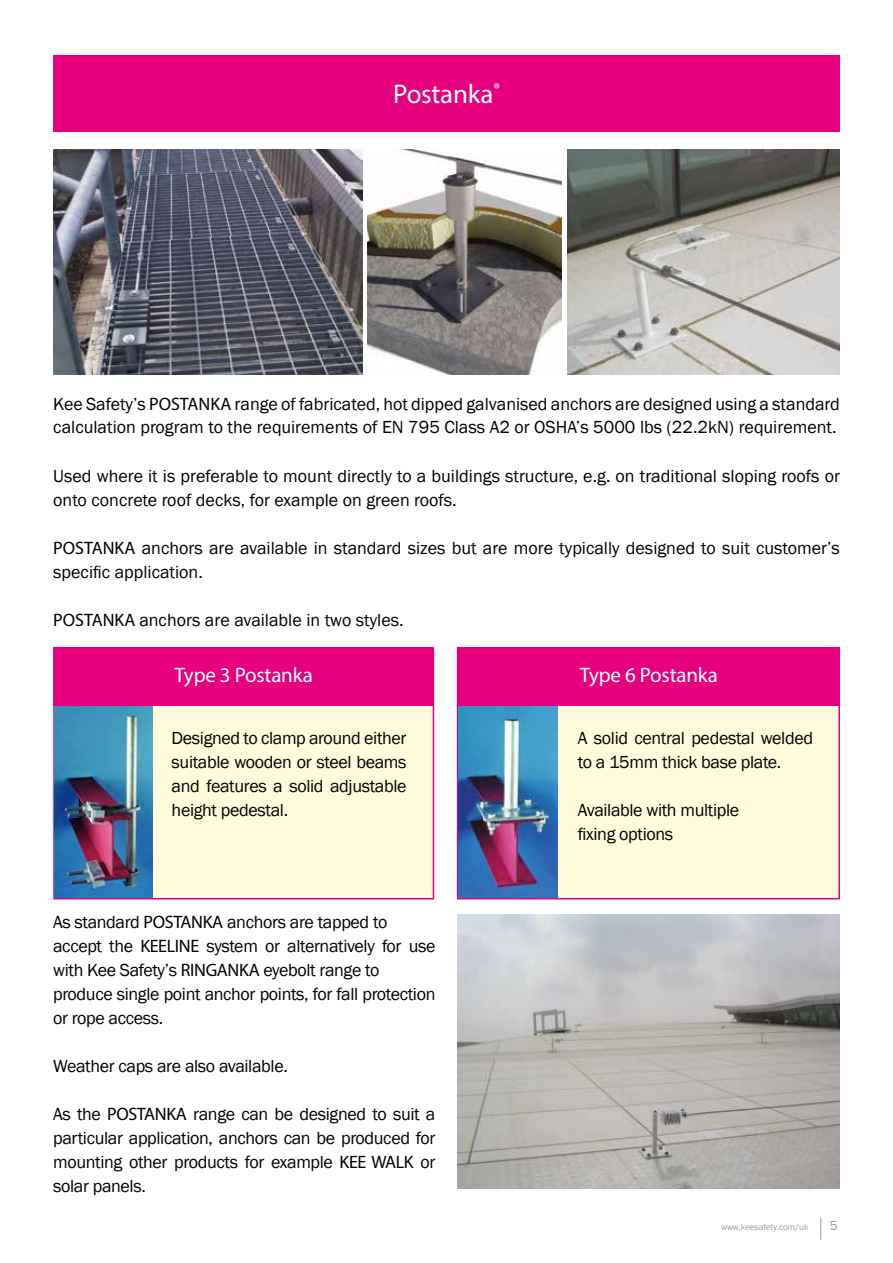
<style>
.page{position:relative;width:893px;height:1263px;background:#fff}
.page>*{position:absolute;margin:0;border:0;box-sizing:border-box;transform-origin:0 0}
.t1{font:27px "Myriad Pro";letter-spacing:-.01em;color:#fff}
.t2{font:21px "Myriad Pro";letter-spacing:-.01em;color:#fff}
.t3{font:18px/24px "Franklin Gothic";letter-spacing:-.015em;color:#000}
.t4{font:13.5px "Franklin Gothic";color:#9d9d9c}
.t5{font:9px "Franklin Gothic";color:#9d9d9c}
.s1{font-family:"Myriad Pro"}
</style>
<div class="page">
<div style="left:457px;top:647px;width:383px;height:252px;background:#fffbdc;border:2px solid #e6007d"></div>
<div style="left:53px;top:647px;width:381px;height:252px;background:#fffbdc;border:2px solid #e6007d"></div>
<svg style="left:820px;top:1217px;width:1px;height:22px"></svg>
<div style="left:53px;top:55px;width:787px;height:77px;background:#e6007d"></div>
<img style="left:53px;top:149px;width:310px;height:225px">
<img style="left:567px;top:149px;width:273px;height:225px">
<img style="left:368px;top:149px;width:193px;height:225px">
<img style="left:55px;top:706px;width:98px;height:192px">
<img style="left:458px;top:706px;width:99px;height:192px">
<img style="left:458px;top:915px;width:382px;height:273px">
<div style="left:458px;top:647px;width:382px;height:59px;background:#e6007d"></div>
<div style="left:53px;top:647px;width:381px;height:59px;background:#e6007d"></div>
<h1 class="t1" style="left:393px;top:77px;width:108px">Postanka<sup>®</sup></h1>
<p class="t3" style="left:53px;top:392px;width:788px">Kee Safety’s <span class="s1">POSTANKA</span> range of fabricated, hot dipped galvanised anchors are designed using a standard calculation program to the requirements of EN 795 Class A2 or OSHA’s 5000 lbs (22.2kN) requirement.</p>
<p class="t3" style="left:53px;top:464px;width:788px">Used where it is preferable to mount directly to a buildings structure, e.g. on traditional sloping roofs or onto concrete roof decks, for example on green roofs.</p>
<p class="t3" style="left:53px;top:536px;width:788px"><span class="s1">POSTANKA</span> anchors are available in standard sizes but are more typically designed to suit customer’s specific application.</p>
<p class="t3" style="left:53px;top:608px;width:352px"><span class="s1">POSTANKA</span> anchors are available in two styles.</p>
<p class="t2" style="left:175px;top:662px;width:140px">Type 3 Postanka</p>
<p class="t3" style="left:172px;top:726px;width:236px;text-align:justify">Designed to clamp around either suitable wooden or steel beams and features a solid adjustable height pedestal.</p>
<p class="t3" style="left:53px;top:910px;width:384px">As standard <span class="s1">POSTANKA</span> anchors are tapped to accept the <span class="s1">KEELINE</span> system or alternatively for use with Kee Safety’s <span class="s1">RINGANKA</span> eyebolt range to produce single point anchor points, for fall protection or rope access.</p>
<p class="t3" style="left:53px;top:1054px;width:236px">Weather caps are also available.</p>
<p class="t3" style="left:53px;top:1102px;width:384px;text-align:justify">As the <span class="s1">POSTANKA</span> range can be designed to suit a particular application, anchors can be produced for mounting other products for example <span class="s1">KEE WALK</span> or solar panels.</p>
<p class="t2" style="left:580px;top:662px;width:140px">Type 6 Postanka</p>
<p class="t3" style="left:578px;top:726px;width:237px">A solid central pedestal welded to a 15mm thick base plate.</p>
<p class="t3" style="left:578px;top:798px;width:163px">Available with multiple fixing options</p>
<p class="t5" style="left:721px;top:1222px;width:89px">www.keesafety.com/uk</p>
<p class="t4" style="left:830px;top:1217px;width:9px">5</p>
</div>
